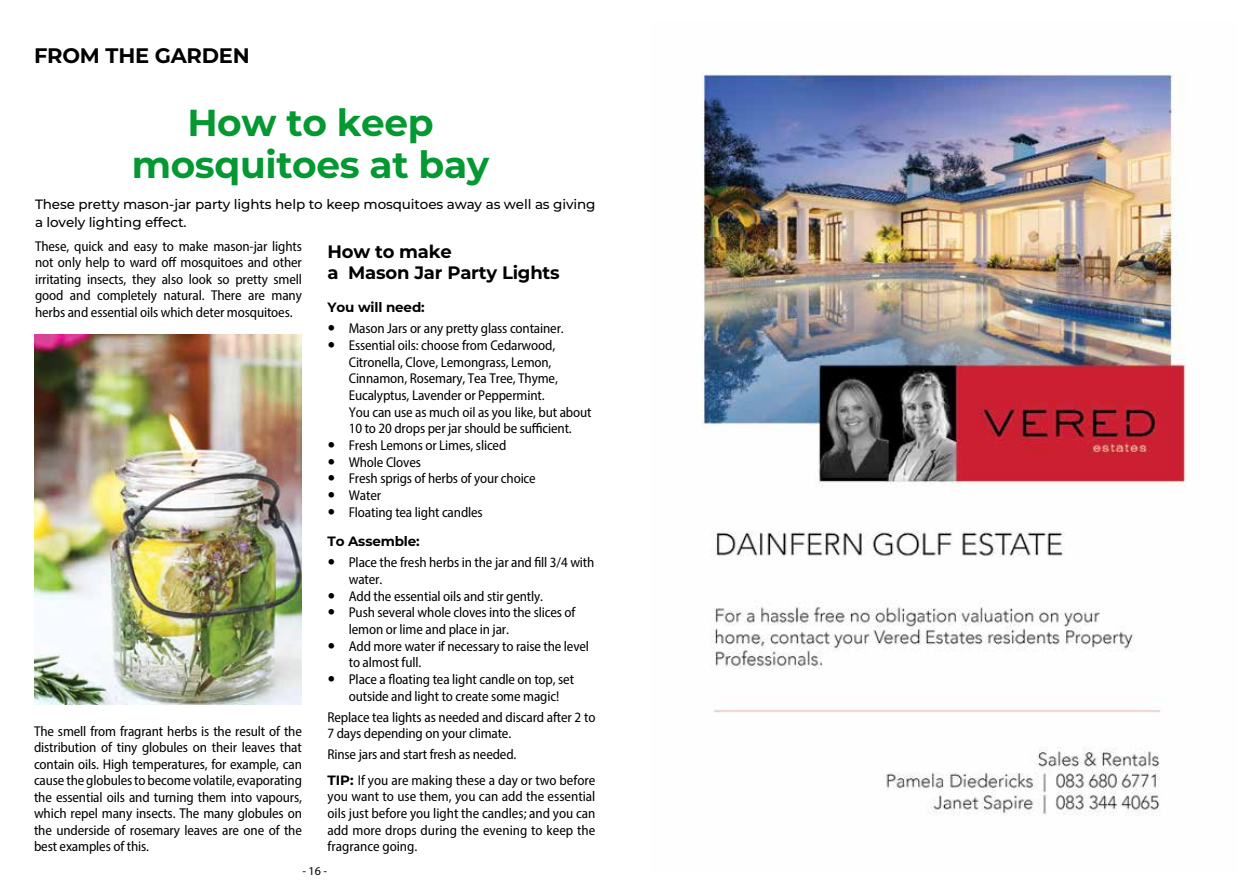
<style>
.page{position:relative;width:1259px;height:893px;background:#fff}
.page>*{position:absolute;margin:0;border:0;box-sizing:border-box;transform-origin:0 0}
.t1{font:700 37.5px/42px "Montserrat";letter-spacing:-.01em;color:#049832;text-align:center}
.t2{font:700 21px "Montserrat";letter-spacing:-.01em;color:#000}
.t3{font:700 18px/21.1px "Montserrat";letter-spacing:-.01em;color:#000}
.t4{font:semi-condensed 14.25px/16.6px "Myriad Pro";letter-spacing:-.01em;color:#000}
.t5{font:500 13.5px/18px "Montserrat";letter-spacing:-.01em;color:#000}
.t6{font:700 13.5px "Montserrat";letter-spacing:-.01em;color:#000}
.t7{font:12px "Myriad Pro";color:#000}
.s1{font-family:"Montserrat";font-weight:700;font-stretch:normal;font-size:13.5px}
</style>
<div class="page">
<img style="left:34px;top:335px;width:268px;height:370px">
<img style="left:702px;top:72px;width:485px;height:744px">
<h2 class="t2" style="left:34px;top:40px;width:217px">FROM THE GARDEN</h2>
<h1 class="t1" style="left:132px;top:100px;width:359px">How to keep mosquitoes at bay</h1>
<p class="t5" style="left:35px;top:195px;width:562px">These pretty mason-jar party lights help to keep mosquitoes away as well as giving a lovely lighting effect.</p>
<p class="t4" style="left:35px;top:238px;width:268px;text-align:justify">These, quick and easy to make mason-jar lights not only help to ward off mosquitoes and other irritating insects, they also look so pretty smell good and completely natural. There are many herbs and essential oils which deter mosquitoes.</p>
<p class="t3" style="left:327px;top:240px;width:234px">How to make<br>a Mason Jar Party Lights</p>
<p class="t6" style="left:327px;top:298px;width:99px">You will need:</p>
<p class="t4" style="left:349px;top:320px;width:244px">Mason Jars or any pretty glass container.<br>Essential oils: choose from Cedarwood,<br>Citronella, Clove, Lemongrass, Lemon,<br>Cinnamon, Rosemary, Tea Tree, Thyme,<br>Eucalyptus, Lavender or Peppermint.<br>You can use as much oil as you like, but about<br>10 to 20 drops per jar should be sufficient.<br>Fresh Lemons or Limes, sliced<br>Whole Cloves<br>Fresh sprigs of herbs of your choice<br>Water<br>Floating tea light candles</p>
<p class="t6" style="left:327px;top:532px;width:94px">To Assemble:</p>
<p class="t4" style="left:349px;top:554px;width:247px">Place the fresh herbs in the jar and fill 3/4 with water.<br>Add the essential oils and stir gently.<br>Push several whole cloves into the slices of lemon or lime and place in jar.<br>Add more water if necessary to raise the level to almost full.<br>Place a floating tea light candle on top, set outside and light to create some magic!</p>
<p class="t4" style="left:327px;top:708px;width:269px">Replace tea lights as needed and discard after 2 to<br>7 days depending on your climate.</p>
<p class="t4" style="left:327px;top:742px;width:269px;line-height:25.2px">Rinse jars and start fresh as needed.<br><span class="s1">TIP:</span> If you are making these a day or two before</p>
<p class="t4" style="left:327px;top:788px;width:269px;text-align:justify">you want to use them, you can add the essential oils just before you light the candles; and you can add more drops during the evening to keep the fragrance going.</p>
<p class="t4" style="left:34px;top:722px;width:269px;text-align:justify">The smell from fragrant herbs is the result of the distribution of tiny globules on their leaves that contain oils. High temperatures, for example, can cause the globules to become volatile, evaporating the essential oils and turning them into vapours, which repel many insects. The many globules on the underside of rosemary leaves are one of the best examples of this.</p>
<p class="t7" style="left:302px;top:864px;width:26px">- 16 -</p>
</div>
